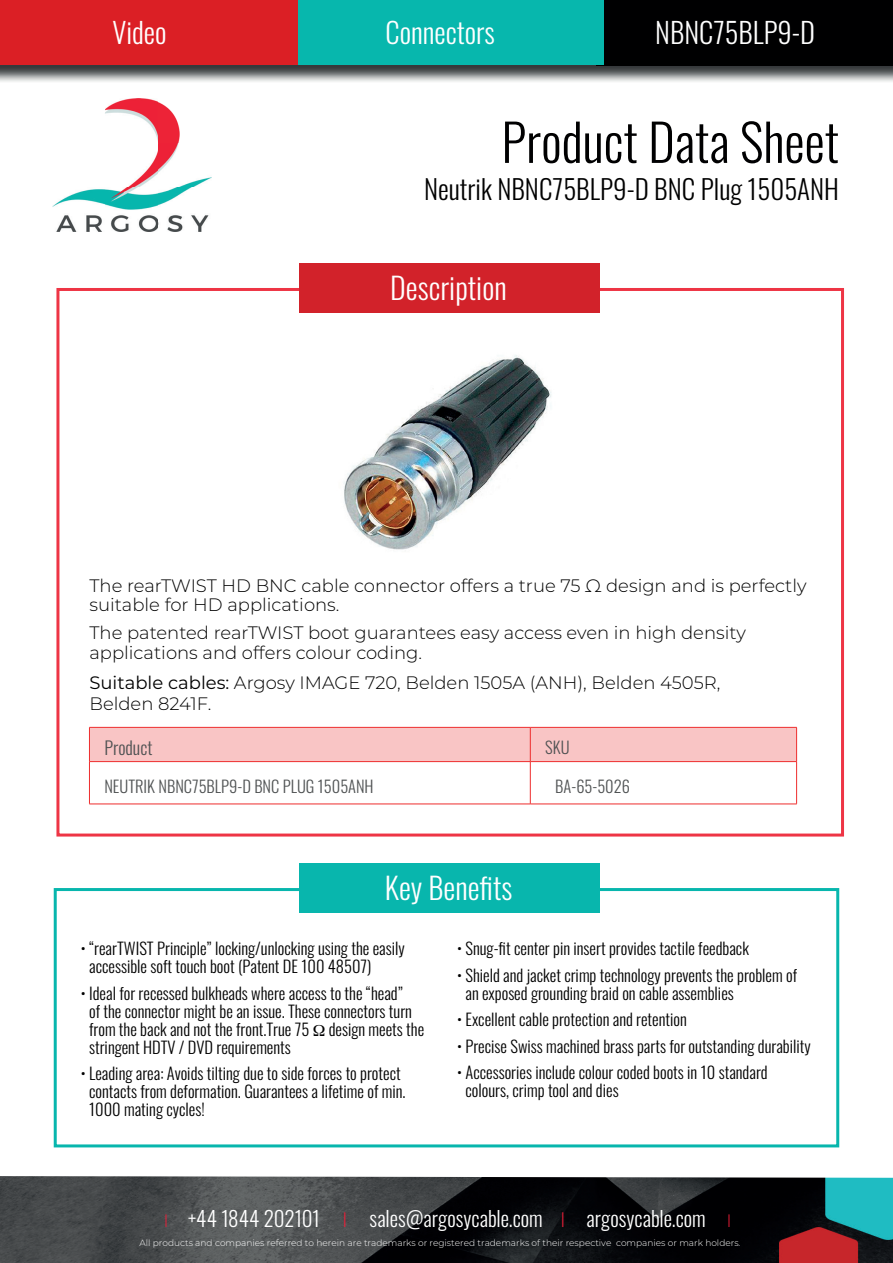
<style>
.page{position:relative;width:893px;height:1263px;background:#fff}
.page>*{position:absolute;margin:0;border:0;box-sizing:border-box;transform-origin:0 0}
.t1{font:300 51px "Oswald";color:#000001}
.t2{font:300 30px "Oswald";color:#fff}
.t3{font:300 28.5px "Oswald";color:#fff}
.t4{font:300 27px "Oswald";color:#000001}
.t5{font:300 21px "Oswald";color:#fff}
.t6{font:300 18px/19.5px "Montserrat";color:#000001}
.t7{font:300 18px "Oswald";color:#4f5253}
.t8{font:300 16.5px/18px "Oswald";color:#000001}
.t9{font:300 16.5px "Oswald";color:#4f5253}
.t10{font:300 9px "Montserrat";color:#fff}
.s1{font-weight:400}
.s2{font-family:"Montserrat";font-size:18px;color:#ed1e38}
.s3{font-family:"Montserrat";color:#ed1e38}
</style>
<div class="page">
<div style="left:56px;top:288px;width:788px;height:548px;border:3px solid #ee3545"></div>
<img style="left:53px;top:99px;width:159px;height:133px">
<img style="left:0;top:64px;width:893px;height:18px">
<div style="left:0;top:0;width:893px;height:64px;background:#db1f25"></div>
<div style="left:596px;top:0;width:297px;height:65px;background:#000001"></div>
<div style="left:298px;top:0;width:305px;height:64px;background:#07b7ad"></div>
<img style="left:0;top:1176px;width:893px;height:87px">
<div style="left:90px;top:728px;width:706px;height:33px;background:#f9c5c5"></div>
<hr style="left:89px;top:727px;width:441px;height:1px;background:#ee2d2d">
<hr style="left:89px;top:727px;width:1px;height:34px;background:#ee2d2d">
<hr style="left:530px;top:727px;width:267px;height:1px;background:#ee2d2d">
<hr style="left:530px;top:727px;width:1px;height:34px;background:#ee2d2d">
<hr style="left:796px;top:727px;width:1px;height:34px;background:#ee2d2d">
<hr style="left:89px;top:761px;width:441px;height:1px;background:#ee2d2d">
<hr style="left:89px;top:762px;width:1px;height:42px;background:#ee2d2d">
<hr style="left:530px;top:761px;width:267px;height:1px;background:#ee2d2d">
<hr style="left:530px;top:762px;width:1px;height:42px;background:#ee2d2d">
<hr style="left:796px;top:762px;width:1px;height:42px;background:#ee2d2d">
<hr style="left:89px;top:804px;width:441px;height:1px;background:#ee2d2d">
<hr style="left:530px;top:804px;width:267px;height:1px;background:#ee2d2d">
<img style="left:344px;top:355px;width:208px;height:195px">
<div style="left:299px;top:263px;width:301px;height:50px;background:#d2222a"></div>
<div style="left:54px;top:888px;width:785px;height:259px;border:3px solid #08b6ad"></div>
<div style="left:300px;top:863px;width:300px;height:50px;background:#08b6ad"></div>
<h3 class="t3" style="left:112px;top:7px;width:56px">Video</h3>
<h3 class="t3" style="left:386px;top:7px;width:111px">Connectors</h3>
<h3 class="t3" style="left:655px;top:7px;width:161px">NBNC75BLP9-D</h3>
<h1 class="t1" style="left:501px;top:97px;width:339px">Product Data Sheet</h1>
<h3 class="t4" style="left:424px;top:165px;width:416px">Neutrik NBNC75BLP9-D BNC Plug 1505ANH</h3>
<h2 class="t2" style="left:390px;top:261px;width:118px">Description</h2>
<p class="t6" style="left:89px;top:575px;width:719px">The rearTWIST HD BNC cable connector offers a true 75 Ω design and is perfectly suitable for HD applications.</p>
<p class="t6" style="left:89px;top:622px;width:658px">The patented rearTWIST boot guarantees easy access even in high density applications and offers colour coding.</p>
<p class="t6" style="left:89px;top:671px;width:632px;line-height:21.6px"><span class="s1">Suitable cables:</span> Argosy IMAGE 720, Belden 1505A (ANH), Belden 4505R,<br>Belden 8241F.</p>
<p class="t7" style="left:104px;top:732px;width:50px">Product</p>
<p class="t9" style="left:545px;top:733px;width:26px">SKU</p>
<p class="t9" style="left:104px;top:771px;width:271px">NEUTRIK NBNC75BLP9-D BNC PLUG 1505ANH</p>
<p class="t9" style="left:555px;top:771px;width:76px">BA-65-5026</p>
<h2 class="t2" style="left:385px;top:861px;width:129px">Key Benefits</h2>
<p class="t8" style="left:89px;top:938px;width:317px;text-indent:-8px">• “rearTWIST Principle” locking/unlocking using the easily accessible soft touch boot (Patent DE 100 48507)</p>
<p class="t8" style="left:89px;top:982px;width:337px;text-indent:-8px">• Ideal for recessed bulkheads where access to the “head”<br>of the connector might be an issue. These connectors turn from the back and not the front.True 75 design meets the stringent HDTV / DVD requirements</p>
<p class="t8" style="left:89px;top:1063px;width:318px;text-indent:-8px">• Leading area: Avoids tilting due to side forces to protect contacts from deformation. Guarantees a lifetime of min.<br>1000 mating cycles!</p>
<p class="t8" style="left:457px;top:938px;width:293px">• Snug-fit center pin insert provides tactile feedback</p>
<p class="t8" style="left:465px;top:964px;width:333px;text-indent:-8px">• Shield and jacket crimp technology prevents the problem of an exposed grounding braid on cable assemblies</p>
<p class="t8" style="left:457px;top:1009px;width:231px">• Excellent cable protection and retention</p>
<p class="t8" style="left:457px;top:1035px;width:355px">• Precise Swiss machined brass parts for outstanding durability</p>
<p class="t8" style="left:465px;top:1062px;width:304px;text-indent:-8px">• Accessories include colour coded boots in 10 standard colours, crimp tool and dies</p>
<p class="t5" style="left:164px;top:1199px;width:570px"><span class="s2">I</span> +44 1844 202101 <span class="s3">I</span> sales@argosycable.com <span class="s3">I</span> argosycable.com <span class="s2">I</span></p>
<p class="t10" style="left:139px;top:1237px;width:602px">All products and companies referred to herein are trademarks or registered trademarks of their respective companies or mark holders.</p>
</div>
